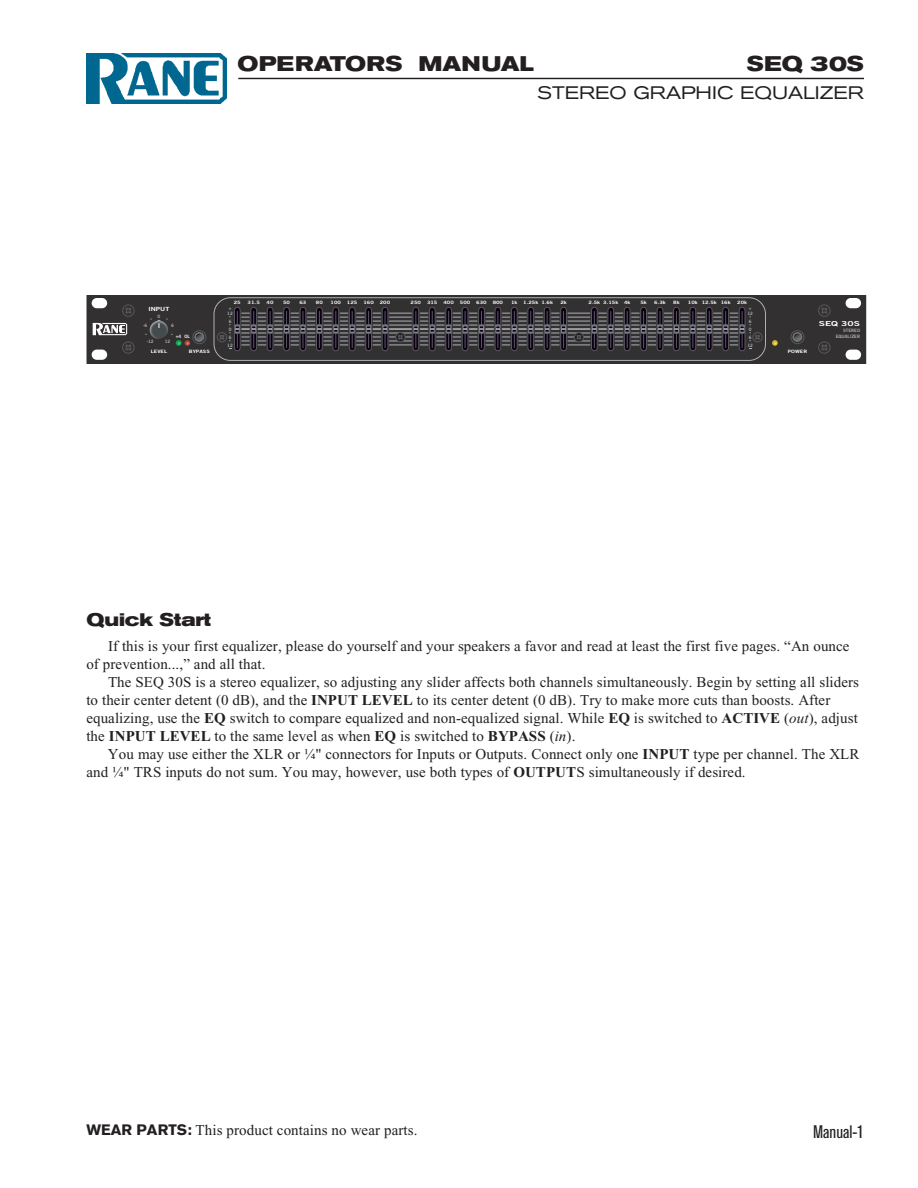
<style>
.page{position:relative;width:918px;height:1188px;background:#fff}
.page>*{position:absolute;margin:0;border:0;box-sizing:border-box;transform-origin:0 0}
.t1{font:700 expanded 21px "Akzidenz Grotesk BE";letter-spacing:.01em;color:#231f20}
.t2{font:expanded 18px "Akzidenz Grotesk BE";color:#231f20}
.t3{font:700 expanded 18px "Akzidenz Grotesk BE";color:#231f20}
.t4{font:condensed 18px "Akzidenz Grotesk BE";color:#231f20}
.t5{font:15px "Times New Roman";letter-spacing:.005em;color:#231f20}
.t6{font:6.9px "Trade Gothic Bold Two";color:#fff;scale:1.5 1}
.t7{font:5.7px "Trade Gothic Bold Two";color:#fff;scale:1.25 1}
.t8{font:4.5px "Trade Gothic Bold Two";color:#fff;scale:1.25 1}
.t9{font:4.5px/5.7px "Trade Gothic Bold Two";color:#adb2b9;text-align:right}
.t10{font:4.5px "Trade Gothic Bold Two";color:#fff}
.t11{font:3.45px "Trade Gothic Bold Two";color:#adb2b9}
.s1{font-weight:700}
.s2{font-style:italic}
.s3{font-family:"Akzidenz Grotesk BE";font-weight:700}
</style>
<div class="page">
<hr style="left:238px;top:78px;width:626px;height:1px;background:#231f20">
<img style="left:86px;top:54px;width:141px;height:50px">
<div style="left:87px;top:295px;width:779px;height:69px;background:#323031"></div>
<svg style="left:706px;top:307px;width:6px;height:44px"></svg>
<svg style="left:641px;top:307px;width:6px;height:44px"></svg>
<svg style="left:608px;top:307px;width:6px;height:44px"></svg>
<svg style="left:591px;top:307px;width:6px;height:44px"></svg>
<svg style="left:624px;top:307px;width:6px;height:44px"></svg>
<svg style="left:673px;top:307px;width:6px;height:44px"></svg>
<svg style="left:657px;top:307px;width:6px;height:44px"></svg>
<svg style="left:690px;top:307px;width:6px;height:44px"></svg>
<svg style="left:739px;top:307px;width:6px;height:44px"></svg>
<svg style="left:723px;top:307px;width:6px;height:44px"></svg>
<svg style="left:413px;top:307px;width:6px;height:44px"></svg>
<svg style="left:429px;top:307px;width:6px;height:44px"></svg>
<svg style="left:446px;top:307px;width:6px;height:44px"></svg>
<svg style="left:511px;top:307px;width:6px;height:44px"></svg>
<div style="left:478px;top:307px;width:7px;height:44px;background:#0d0016;border:1px solid #58595b;border-radius:3px"></div>
<svg style="left:462px;top:307px;width:6px;height:44px"></svg>
<svg style="left:495px;top:307px;width:6px;height:44px"></svg>
<svg style="left:544px;top:307px;width:6px;height:44px"></svg>
<svg style="left:528px;top:307px;width:6px;height:44px"></svg>
<svg style="left:561px;top:307px;width:6px;height:44px"></svg>
<svg style="left:251px;top:307px;width:6px;height:44px"></svg>
<svg style="left:234px;top:307px;width:6px;height:44px"></svg>
<svg style="left:267px;top:307px;width:6px;height:44px"></svg>
<svg style="left:284px;top:307px;width:6px;height:44px"></svg>
<svg style="left:300px;top:307px;width:6px;height:44px"></svg>
<svg style="left:316px;top:307px;width:6px;height:44px"></svg>
<svg style="left:333px;top:307px;width:6px;height:44px"></svg>
<svg style="left:349px;top:307px;width:6px;height:44px"></svg>
<svg style="left:366px;top:307px;width:6px;height:44px"></svg>
<svg style="left:382px;top:307px;width:6px;height:44px"></svg>
<div style="left:214px;top:297px;width:552px;height:64px;border:1px solid #adb2b9;border-radius:16px"></div>
<svg style="left:93px;top:305px;width:41px;height:49px;background:#575556"></svg>
<svg style="left:818px;top:305px;width:12px;height:49px"></svg>
<svg style="left:145px;top:311px;width:659px;height:38px;background:#424045"></svg>
<p class="t1" style="left:238px;top:56px;width:298px">OPERATORS MANUAL</p>
<p class="t1" style="left:747px;top:56px;width:119px">SEQ 30S</p>
<p class="t2" style="left:537px;top:86px;width:328px">STEREO GRAPHIC EQUALIZER</p>
<p class="t8" style="left:234px;top:301px;width:7px">25</p>
<p class="t8" style="left:267px;top:301px;width:7px">40</p>
<p class="t8" style="left:299px;top:301px;width:7px">63</p>
<p class="t8" style="left:248px;top:301px;width:11px">31.5</p>
<p class="t8" style="left:283px;top:301px;width:7px">50</p>
<p class="t8" style="left:331px;top:301px;width:10px">100</p>
<p class="t8" style="left:316px;top:301px;width:7px">80</p>
<p class="t8" style="left:363px;top:301px;width:10px">160</p>
<p class="t8" style="left:347px;top:301px;width:10px">125</p>
<p class="t8" style="left:411px;top:301px;width:10px">250</p>
<p class="t8" style="left:380px;top:301px;width:10px">200</p>
<p class="t8" style="left:427px;top:301px;width:10px">315</p>
<p class="t8" style="left:443px;top:301px;width:10px">400</p>
<p class="t8" style="left:460px;top:301px;width:10px">500</p>
<p class="t8" style="left:493px;top:301px;width:10px">800</p>
<p class="t8" style="left:541px;top:301px;width:11px">1.6k</p>
<p class="t8" style="left:476px;top:301px;width:10px">630</p>
<p class="t8" style="left:511px;top:301px;width:7px">1k</p>
<p class="t8" style="left:523px;top:301px;width:14px">1.25k</p>
<p class="t8" style="left:560px;top:301px;width:7px">2k</p>
<p class="t8" style="left:603px;top:301px;width:14px">3.15k</p>
<p class="t8" style="left:589px;top:301px;width:11px">2.5k</p>
<p class="t8" style="left:640px;top:301px;width:7px">5k</p>
<p class="t8" style="left:624px;top:301px;width:7px">4k</p>
<p class="t8" style="left:673px;top:301px;width:7px">8k</p>
<p class="t8" style="left:654px;top:301px;width:11px">6.3k</p>
<p class="t8" style="left:688px;top:301px;width:9px">10k</p>
<p class="t8" style="left:737px;top:301px;width:9px">20k</p>
<p class="t8" style="left:702px;top:301px;width:25px">12.5k 16k</p>
<p class="t7" style="left:148px;top:306px;width:18px">INPUT</p>
<p class="t9" style="left:158px;top:314px;width:4px">0</p>
<p class="t9" style="left:143px;top:323px;width:6px">-6</p>
<p class="t9" style="left:171px;top:323px;width:4px">6</p>
<p class="t10" style="left:176px;top:335px;width:16px">+4 OL</p>
<p class="t9" style="left:147px;top:339px;width:9px">-12</p>
<p class="t9" style="left:165px;top:339px;width:7px">12</p>
<p class="t9" style="left:229px;top:306px;width:4px">+</p>
<p class="t9" style="left:227px;top:343px;width:7px">12</p>
<p class="t9" style="left:227px;top:311px;width:7px">12</p>
<p class="t11" style="left:229px;top:316px;width:3px">•</p>
<p class="t11" style="left:229px;top:324px;width:3px">•</p>
<p class="t9" style="left:229px;top:319px;width:4px">6</p>
<p class="t9" style="left:229px;top:327px;width:4px">0</p>
<p class="t11" style="left:229px;top:332px;width:3px">•</p>
<p class="t9" style="left:229px;top:335px;width:4px">6</p>
<p class="t11" style="left:229px;top:340px;width:3px">•</p>
<p class="t9" style="left:749px;top:306px;width:4px">+</p>
<p class="t9" style="left:748px;top:343px;width:7px">12</p>
<p class="t9" style="left:748px;top:311px;width:7px">12</p>
<p class="t11" style="left:749px;top:316px;width:3px">•</p>
<p class="t11" style="left:749px;top:324px;width:3px">•</p>
<p class="t9" style="left:749px;top:319px;width:4px">6</p>
<p class="t9" style="left:749px;top:327px;width:4px">0</p>
<p class="t11" style="left:749px;top:332px;width:3px">•</p>
<p class="t9" style="left:749px;top:335px;width:4px">6</p>
<p class="t11" style="left:749px;top:340px;width:3px">•</p>
<p class="t6" style="left:819px;top:321px;width:29px">SEQ 30S</p>
<p class="t9" style="left:836px;top:328px;width:26px">STEREO<br>EQUALIZER</p>
<p class="t8" style="left:151px;top:350px;width:15px">LEVEL</p>
<p class="t8" style="left:189px;top:350px;width:18px">BYPASS</p>
<p class="t8" style="left:788px;top:350px;width:17px">POWER</p>
<p class="t3" style="left:86px;top:614px;width:126px">Quick Start</p>
<p class="t5" style="left:108px;top:641px;width:743px">If this is your first equalizer, please do yourself and your speakers a favor and read at least the first five pages. “An ounce</p>
<p class="t5" style="left:86px;top:659px;width:181px">of prevention...,” and all that.</p>
<p class="t5" style="left:108px;top:677px;width:753px">The SEQ 30S is a stereo equalizer, so adjusting any slider affects both channels simultaneously. Begin by setting all sliders</p>
<p class="t5" style="left:86px;top:695px;width:745px">to their center detent (0 dB), and the <span class="s1">INPUT LEVEL</span> to its center detent (0 dB). Try to make more cuts than boosts. After</p>
<p class="t5" style="left:86px;top:713px;width:773px">equalizing, use the <span class="s1">EQ</span> switch to compare equalized and non-equalized signal. While <span class="s1">EQ</span> is switched to <span class="s1">ACTIVE</span> (<span class="s2">out</span>), adjust</p>
<p class="t5" style="left:86px;top:731px;width:491px">the <span class="s1">INPUT LEVEL</span> to the same level as when <span class="s1">EQ</span> is switched to <span class="s1">BYPASS</span> (<span class="s2">in</span>).</p>
<p class="t5" style="left:108px;top:749px;width:753px">You may use either the XLR or ¼" connectors for Inputs or Outputs. Connect only one <span class="s1">INPUT</span> type per channel. The XLR</p>
<p class="t5" style="left:86px;top:767px;width:661px">and ¼" TRS inputs do not sum. You may, however, use both types of <span class="s1">OUTPUT</span>S simultaneously if desired.</p>
<p class="t5" style="left:86px;top:1125px;width:333px"><span class="s3">WEAR PARTS:</span> This product contains no wear parts.</p>
<p class="t4" style="left:813px;top:1125px;width:52px">Manual-1</p>
</div>
